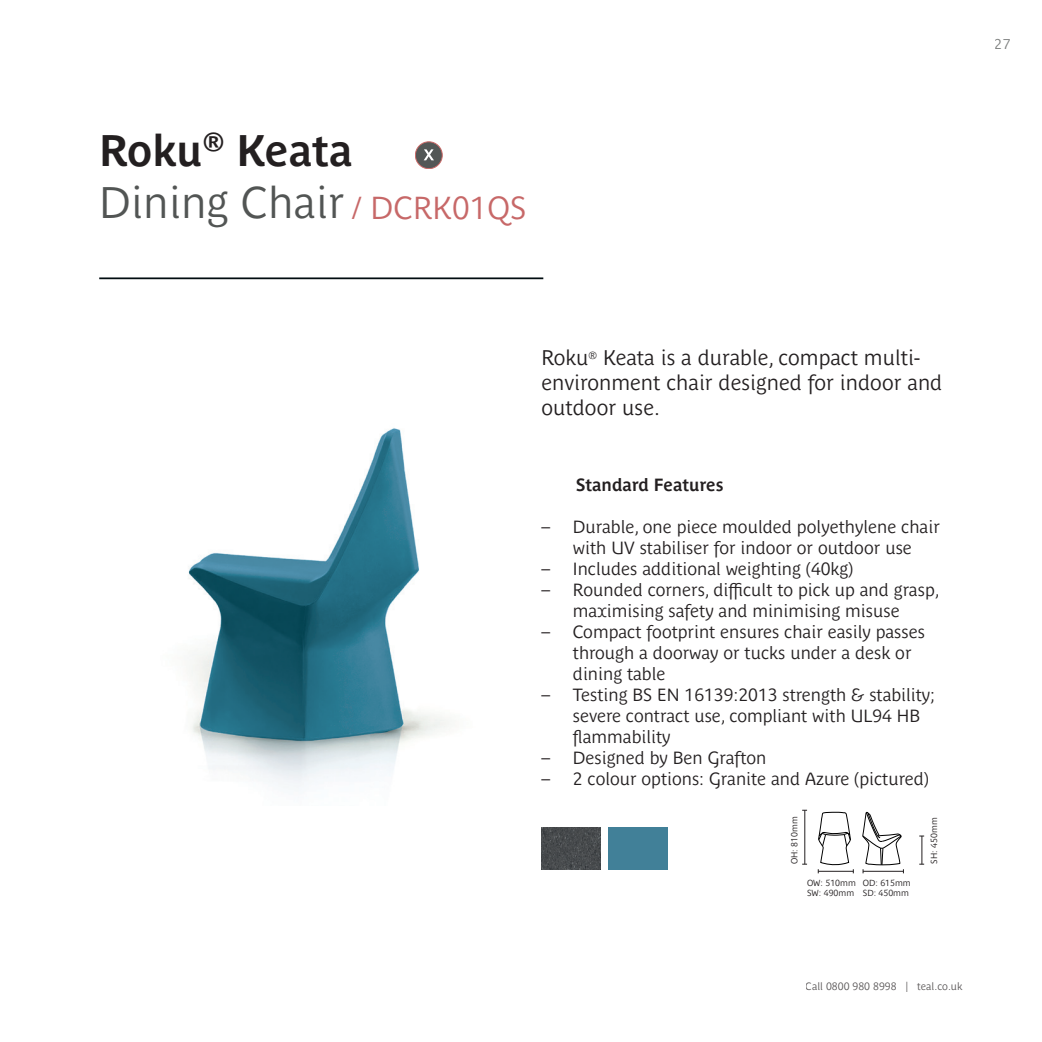
<style>
.page{position:relative;width:1042px;height:1042px;background:#fff}
.page>*{position:absolute;margin:0;border:0;box-sizing:border-box;transform-origin:0 0}
.Product_Description{font:43.75px "Parisine Plus Std Gris";color:#525554}
.Product_Name{font:700 43.75px "Parisine Plus Std Gris";color:#231f20}
.Product_Code{font:31.5px "Parisine Plus Std Gris";color:#c76868}
.Intro_Text_Left_Align{font:21px/25.2px "Parisine Plus Std Gris";color:#231f20}
.t1{font:17.5px/21px "Parisine Plus Std Gris";color:#231f20;text-align:center}
.standard_Features{font:700 17.5px "Parisine Plus Std Gris";color:#231f20}
.t2{font:14px "Parisine Plus Std Gris";color:#525554}
.t3{font:10.5px "Parisine Plus Std Gris";color:#231f20}
.Product_Dims{font:8.75px "Parisine Plus Std Gris";color:#231f20}
.s1{font-family:"Aktiv Grotesk";font-weight:300}
</style>
<div class="page">
<img style="left:187px;top:428px;width:262px;height:361px">
<hr style="left:99px;top:277px;width:444px;height:2px;background:#000c10">
<hr style="left:804px;top:810px;width:1px;height:54px;background:#231f20">
<svg style="left:818px;top:812px;width:36px;height:61px"></svg>
<svg style="left:863px;top:812px;width:41px;height:61px"></svg>
<svg style="left:919px;top:836px;width:5px;height:29px"></svg>
<div style="left:608px;top:827px;width:60px;height:42px;background:#418098"></div>
<img style="left:541px;top:827px;width:60px;height:42px">
<div style="left:415px;top:142px;width:27px;height:27px;background:#535756;border-radius:50%"></div>
<div style="left:415px;top:142px;width:27px;height:27px;border:1px solid #cb6967;border-radius:50%"></div>
<svg style="left:424px;top:149px;width:10px;height:11px"></svg>
<p class="Product_Name" style="left:99px;top:125px;width:255px">Roku<sup>®</sup> Keata</p>
<p class="Product_Description" style="left:99px;top:178px;width:246px">Dining Chair</p>
<p class="Product_Code" style="left:352px;top:190px;width:176px">/ DCRK01QS</p>
<p class="t2" style="left:995px;top:36px;width:17px">27</p>
<p class="Intro_Text_Left_Align" style="left:541px;top:345px;width:402px">Roku<sup>®</sup> Keata is a durable, compact multi&shy;environment chair designed for indoor and outdoor use.</p>
<p class="standard_Features" style="left:576px;top:474px;width:149px">Standard Features</p>
<p class="t1" style="left:541px;top:516px;width:400px"><span class="s1">–</span> Durable, one piece moulded polyethylene chair with UV stabiliser for indoor or outdoor use</p>
<p class="t1" style="left:541px;top:558px;width:313px"><span class="s1">–</span> Includes additional weighting (40kg)</p>
<p class="t1" style="left:541px;top:579px;width:400px"><span class="s1">–</span> Rounded corners, difficult to pick up and grasp, maximising safety and minimising misuse</p>
<p class="t1" style="left:573px;top:621px;width:353px;text-align:left;text-indent:-32px"><span class="s1">–</span> Compact footprint ensures chair easily passes through a doorway or tucks under a desk or dining table</p>
<p class="t1" style="left:573px;top:684px;width:364px;text-align:left;text-indent:-32px"><span class="s1">–</span> Testing BS EN 16139:2013 strength &amp; stability; severe contract use, compliant with UL94 HB flammability</p>
<p class="t1" style="left:541px;top:747px;width:227px"><span class="s1">–</span> Designed by Ben Grafton</p>
<p class="t1" style="left:541px;top:768px;width:389px"><span class="s1">–</span> 2 colour options: Granite and Azure (pictured)</p>
<p class="Product_Dims" style="left:789px;top:864px;width:49px;rotate:-90deg">OH: 810mm</p>
<p class="Product_Dims" style="left:807px;top:878px;width:50px">OW: 510mm</p>
<p class="Product_Dims" style="left:807px;top:888px;width:49px">SW: 490mm</p>
<p class="Product_Dims" style="left:863px;top:878px;width:49px">OD: 615mm</p>
<p class="Product_Dims" style="left:863px;top:888px;width:48px">SD: 450mm</p>
<p class="Product_Dims" style="left:929px;top:863px;width:48px;rotate:-90deg">SH: 450mm</p>
<p class="t3" style="left:806px;top:980px;width:158px">Call 0800 980 8998 | teal.co.uk</p>
</div>
